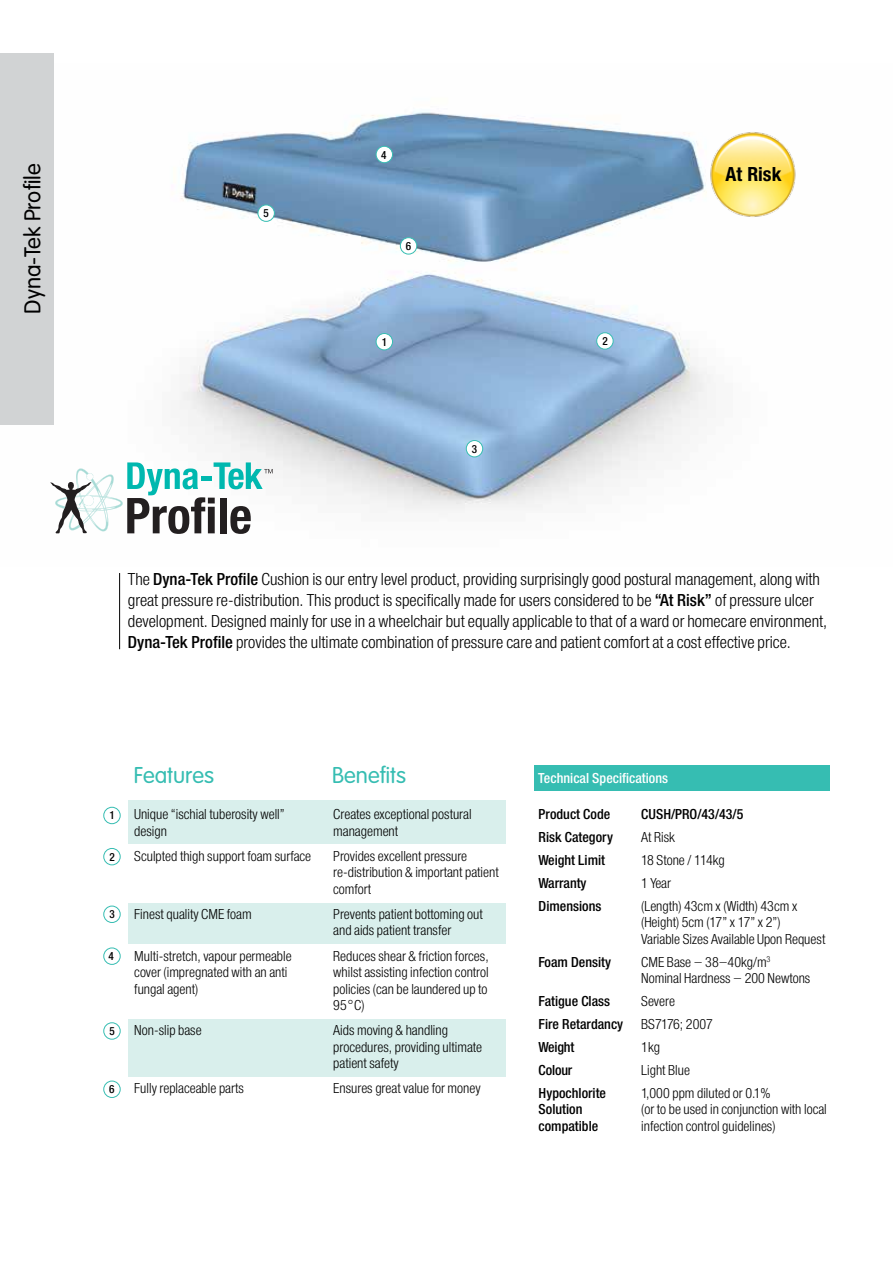
<style>
.page{position:relative;width:893px;height:1263px;background:#fff}
.page>*{position:absolute;margin:0;border:0;box-sizing:border-box;transform-origin:0 0}
.t1{font:300 22.5px "VAG Rounded";color:#36bdb2}
.t2{font:300 22.5px "VAG Rounded";color:#000}
.t3{font:21px "Helvetica Neue H77";color:#000}
.t4{font:18px/21px "Helvetica Neue H47";color:#000}
.t5{font:15px/16.5px "Helvetica Neue H47";color:#000}
.t6{font:15px/22.8px "Helvetica Neue H67";color:#000}
.t7{font:15px "Helvetica Neue H67";color:#fff}
.t8{font:12px "Helvetica Neue H67";color:#000}
.s1{font-family:"Helvetica Neue H67"}
</style>
<div class="page">
<div style="left:534px;top:765px;width:295px;height:26px;background:#36bdb2"></div>
<div style="left:128px;top:1019px;width:377px;height:58px;background:#d9efec"></div>
<div style="left:128px;top:801px;width:377px;height:43px;background:#d9efec"></div>
<div style="left:128px;top:903px;width:377px;height:41px;background:#d9efec"></div>
<div style="left:103px;top:848px;width:17px;height:17px;border:1px solid #36bdb2;border-radius:50%"></div>
<div style="left:103px;top:906px;width:17px;height:17px;border:1px solid #36bdb2;border-radius:50%"></div>
<div style="left:103px;top:948px;width:17px;height:17px;border:1px solid #36bdb2;border-radius:50%"></div>
<div style="left:103px;top:1022px;width:17px;height:17px;border:1px solid #36bdb2;border-radius:50%"></div>
<div style="left:103px;top:807px;width:17px;height:17px;border:1px solid #36bdb2;border-radius:50%"></div>
<div style="left:103px;top:1081px;width:17px;height:17px;border:1px solid #36bdb2;border-radius:50%"></div>
<img style="left:0;top:64px;width:711px;height:447px">
<img style="left:707px;top:128px;width:89px;height:92px">
<div style="left:258px;top:205px;width:16px;height:16px;background:#fff;border-radius:50%"></div>
<div style="left:258px;top:205px;width:17px;height:17px;border:1px solid #36bdb2;border-radius:50%"></div>
<div style="left:400px;top:238px;width:17px;height:16px;background:#fff;border-radius:50%"></div>
<div style="left:400px;top:237px;width:17px;height:17px;border:1px solid #36bdb2;border-radius:50%"></div>
<div style="left:376px;top:146px;width:16px;height:17px;background:#fff;border-radius:50%"></div>
<div style="left:376px;top:146px;width:17px;height:17px;border:1px solid #36bdb2;border-radius:50%"></div>
<div style="left:376px;top:333px;width:16px;height:17px;background:#fff;border-radius:50%"></div>
<div style="left:376px;top:333px;width:17px;height:17px;border:1px solid #36bdb2;border-radius:50%"></div>
<div style="left:597px;top:333px;width:16px;height:16px;background:#fff;border-radius:50%"></div>
<div style="left:596px;top:332px;width:17px;height:18px;border:1px solid #36bdb2;border-radius:50%"></div>
<div style="left:466px;top:440px;width:17px;height:17px;background:#fff;border-radius:50%"></div>
<div style="left:466px;top:440px;width:17px;height:17px;border:1px solid #36bdb2;border-radius:50%"></div>
<svg style="left:50px;top:462px;width:223px;height:72px"></svg>
<div style="left:0;top:53px;width:53px;height:371px;background:#d1d3d4"></div>
<hr style="left:119px;top:573px;width:1px;height:76px;background:#000">
<h1 class="t2" style="left:20px;top:314px;width:151px;rotate:-90deg">Dyna-Tek Profile</h1>
<p class="t8" style="left:264px;top:205px;width:7px">5</p>
<p class="t8" style="left:381px;top:146px;width:7px">4</p>
<p class="t8" style="left:406px;top:238px;width:7px">6</p>
<p class="t8" style="left:382px;top:334px;width:7px">1</p>
<p class="t8" style="left:602px;top:333px;width:7px">2</p>
<p class="t8" style="left:472px;top:441px;width:7px">3</p>
<h2 class="t3" style="left:725px;top:160px;width:57px">At Risk</h2>
<p class="t4" style="left:128px;top:570px;width:701px">The <span class="s1">Dyna-Tek Profile</span> Cushion is our entry level product, providing surprisingly good postural management, along with great pressure re-distribution. This product is specifically made for users considered to be <span class="s1">“At Risk”</span> of pressure ulcer development. Designed mainly for use in a wheelchair but equally applicable to that of a ward or homecare environment, <span class="s1">Dyna-Tek Profile</span> provides the ultimate combination of pressure care and patient comfort at a cost effective price.</p>
<p class="t8" style="left:109px;top:807px;width:7px">1</p>
<p class="t8" style="left:109px;top:849px;width:7px">2</p>
<p class="t8" style="left:109px;top:906px;width:7px">3</p>
<p class="t8" style="left:109px;top:948px;width:7px">4</p>
<p class="t8" style="left:109px;top:1023px;width:7px">5</p>
<p class="t8" style="left:109px;top:1081px;width:7px">6</p>
<h1 class="t1" style="left:134px;top:762px;width:82px">Features</h1>
<h1 class="t1" style="left:332px;top:762px;width:75px">Benefits</h1>
<p class="t7" style="left:538px;top:768px;width:131px">Technical Specifications</p>
<p class="t5" style="left:333px;top:807px;width:140px">Creates exceptional postural management</p>
<p class="t5" style="left:333px;top:849px;width:167px">Provides excellent pressure re-distribution &amp; important patient comfort</p>
<p class="t5" style="left:333px;top:907px;width:151px">Prevents patient bottoming out and aids patient transfer</p>
<p class="t5" style="left:333px;top:948px;width:157px;text-align:justify">Reduces shear &amp; friction forces, whilst assisting infection control policies (can be laundered up to 95°C)</p>
<p class="t5" style="left:333px;top:1023px;width:151px">Aids moving &amp; handling procedures, providing ultimate patient safety</p>
<p class="t5" style="left:333px;top:1081px;width:149px">Ensures great value for money</p>
<p class="t5" style="left:134px;top:807px;width:152px">Unique “ischial tuberosity well” design</p>
<p class="t5" style="left:134px;top:849px;width:178px">Sculpted thigh support foam surface</p>
<p class="t6" style="left:539px;top:804px;width:76px">Product Code<br>Risk Category<br>Weight Limit<br>Warranty<br>Dimensions</p>
<p class="t6" style="left:641px;top:804px;width:104px">CUSH/PRO/43/43/5</p>
<p class="t5" style="left:641px;top:827px;width:157px;line-height:22.8px">At Risk<br>18 Stone / 114kg<br>1 Year<br>(Length) 43cm x (Width) 43cm x</p>
<p class="t5" style="left:641px;top:915px;width:186px">(Height) 5cm (17” x 17” x 2”)<br>Variable Sizes Available Upon Request</p>
<p class="t5" style="left:641px;top:955px;width:171px">CME Base – 38–40kg/m<sup>3<br></sup>Nominal Hardness – 200 Newtons</p>
<p class="t5" style="left:641px;top:991px;width:131px;line-height:22.8px">Severe<br>BS7176; 2007<br>1kg<br>Light Blue<br>1,000 ppm diluted or 0.1%</p>
<p class="t5" style="left:641px;top:1102px;width:187px">(or to be used in conjunction with local infection control guidelines)</p>
<p class="t5" style="left:134px;top:907px;width:119px">Finest quality CME foam</p>
<p class="t5" style="left:134px;top:948px;width:159px">Multi-stretch, vapour permeable cover (impregnated with an anti fungal agent)</p>
<p class="t5" style="left:134px;top:1023px;width:69px">Non-slip base</p>
<p class="t6" style="left:539px;top:952px;width:74px">Foam Density</p>
<p class="t6" style="left:539px;top:991px;width:86px">Fatigue Class<br>Fire Retardancy<br>Weight<br>Colour<br>Hypochlorite</p>
<p class="t6" style="left:539px;top:1102px;width:61px;line-height:16.5px">Solution compatible</p>
<p class="t5" style="left:134px;top:1081px;width:111px">Fully replaceable parts</p>
</div>
